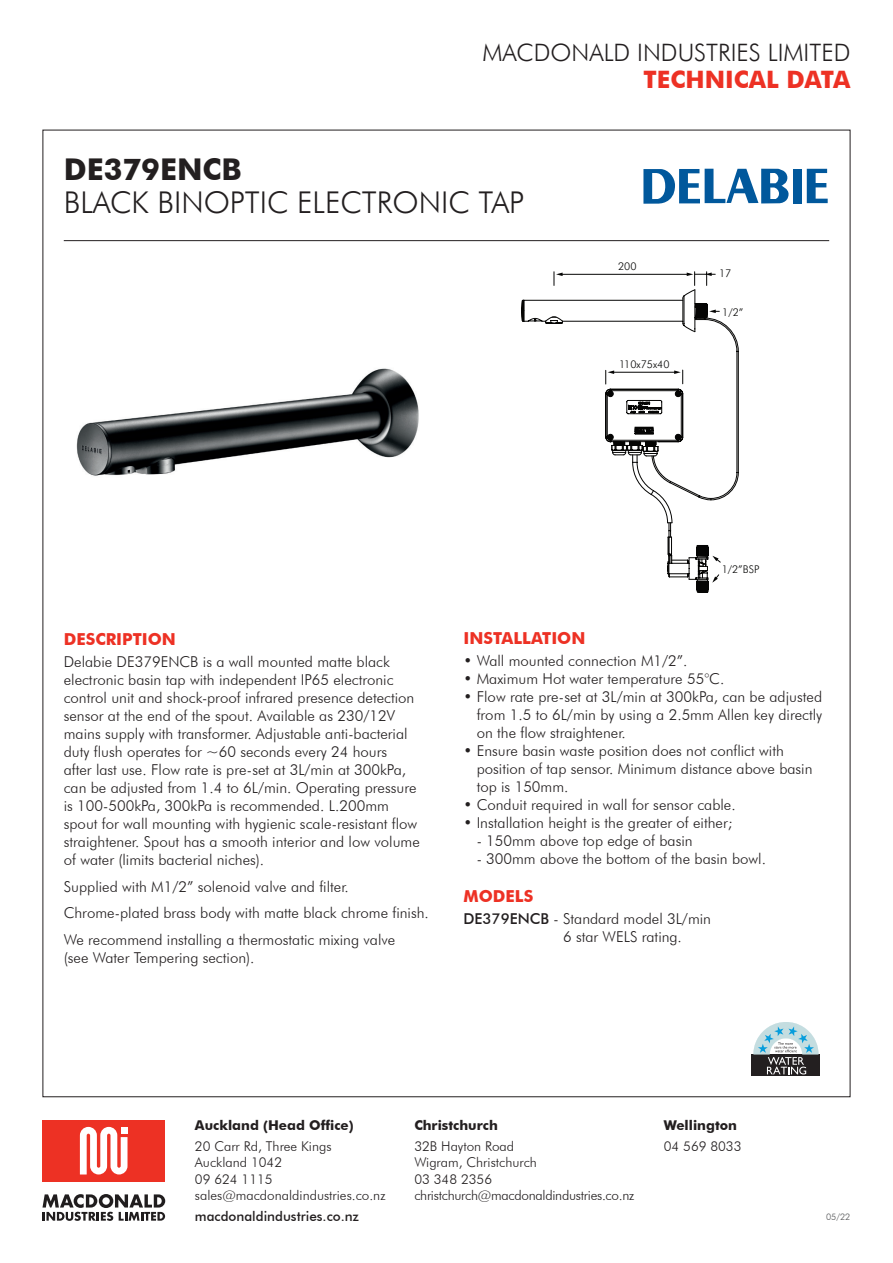
<style>
.page{position:relative;width:893px;height:1263px;background:#fff}
.page>*{position:absolute;margin:0;border:0;box-sizing:border-box;transform-origin:0 0}
.t1{font:300 30px "Futura BT";color:#231f20}
.t2{font:700 30px "Futura BT";color:#231f20}
.t3{font:300 24px "Futura BT";color:#231f20}
.t4{font:700 24px "Futura BT";color:#ed3124}
.t5{font:700 16.5px "Futura BT";color:#ed3124}
.t6{font:300 15px/18px "Futura BT";color:#231f20}
.t7{font:300 13.5px/16.5px "Futura BT";color:#231f20}
.t8{font:300 13.5px/16.5px "Futura BT";letter-spacing:-.02em;color:#231f20}
.t9{font:700 13.5px "Futura BT";color:#231f20}
.t10{font:500 13.5px "Futura BT";color:#231f20}
.t11{font:300 10.65px "Futura BT";color:#050504}
.t12{font:300 9px "Futura BT";color:#545557}
.s1{font-weight:500}
</style>
<div class="page">
<hr style="left:64px;top:240px;width:765px;height:1px;background:#231f20">
<div style="left:42px;top:1120px;width:123px;height:61px;background:#ed3124"></div>
<svg style="left:80px;top:1127px;width:48px;height:47px"></svg>
<svg style="left:42px;top:1194px;width:123px;height:27px"></svg>
<svg style="left:752px;top:1054px;width:68px;height:22px"></svg>
<svg style="left:753px;top:1022px;width:65px;height:52px"></svg>
<svg style="left:643px;top:169px;width:146px;height:35px"></svg>
<div style="left:793px;top:169px;width:8px;height:34px;background:#01589c"></div>
<svg style="left:807px;top:169px;width:21px;height:34px"></svg>
<img style="left:76px;top:368px;width:343px;height:108px">
<svg style="left:521px;top:272px;width:218px;height:320px"></svg>
<h2 class="t3" style="left:483px;top:38px;width:369px">MACDONALD INDUSTRIES LIMITED</h2>
<h2 class="t4" style="left:643px;top:65px;width:208px">TECHNICAL DATA</h2>
<h1 class="t2" style="left:64px;top:151px;width:179px">DE379ENCB</h1>
<h1 class="t1" style="left:64px;top:184px;width:462px">BLACK BINOPTIC ELECTRONIC TAP</h1>
<p class="t11" style="left:618px;top:259px;width:20px">200</p>
<p class="t11" style="left:619px;top:357px;width:52px">110x75x40</p>
<p class="t11" style="left:719px;top:267px;width:14px">17</p>
<p class="t11" style="left:722px;top:306px;width:23px">1/2”</p>
<p class="t11" style="left:722px;top:563px;width:39px">1/2”BSP</p>
<p class="t5" style="left:64px;top:629px;width:114px">DESCRIPTION</p>
<p class="t6" style="left:64px;top:653px;width:358px">Delabie DE379ENCB is a wall mounted matte black electronic basin tap with independent IP65 electronic control unit and shock-proof infrared presence detection sensor at the end of the spout. Available as 230/12V mains supply with transformer. Adjustable anti-bacterial duty flush operates for ~60 seconds every 24 hours<br>after last use. Flow rate is pre-set at 3L/min at 300kPa, can be adjusted from 1.4 to 6L/min. Operating pressure is 100-500kPa, 300kPa is recommended. L.200mm spout for wall mounting with hygienic scale-resistant flow straightener. Spout has a smooth interior and low volume of water (limits bacterial niches).</p>
<p class="t6" style="left:64px;top:873px;width:367px;line-height:26.5px">Supplied with M1/2” solenoid valve and filter.<br>Chrome-plated brass body with matte black chrome finish.<br>We recommend installing a thermostatic mixing valve</p>
<p class="t6" style="left:64px;top:948px;width:192px">(see Water Tempering section).</p>
<p class="t5" style="left:463px;top:628px;width:123px">INSTALLATION</p>
<p class="t6" style="left:463px;top:652px;width:226px">• Wall mounted connection M1/2”.</p>
<p class="t6" style="left:463px;top:670px;width:262px">• Maximum Hot water temperature 55°C.</p>
<p class="t6" style="left:477px;top:688px;width:347px;text-align:justify;text-indent:-13px">• Flow rate pre-set at 3L/min at 300kPa, can be adjusted from 1.5 to 6L/min by using a 2.5mm Allen key directly on the flow straightener.</p>
<p class="t6" style="left:477px;top:742px;width:337px;text-indent:-13px">• Ensure basin waste position does not conflict with position of tap sensor. Minimum distance above basin top is 150mm.</p>
<p class="t6" style="left:463px;top:796px;width:274px">• Conduit required in wall for sensor cable.</p>
<p class="t6" style="left:463px;top:814px;width:270px">• Installation height is the greater of either;</p>
<p class="t6" style="left:477px;top:832px;width:217px">- 150mm above top edge of basin</p>
<p class="t6" style="left:477px;top:850px;width:291px">- 300mm above the bottom of the basin bowl.</p>
<p class="t5" style="left:463px;top:886px;width:71px">MODELS</p>
<p class="t6" style="left:563px;top:910px;width:150px;text-indent:-100px"><span class="s1">DE379ENCB</span> - Standard model 3L/min<br>6 star WELS rating.</p>
<p class="t9" style="left:195px;top:1117px;width:160px">Auckland (Head Office)</p>
<p class="t7" style="left:195px;top:1137px;width:192px">20 Carr Rd, Three Kings<br>Auckland 1042<br>09 624 1115 sales@macdonaldindustries.co.nz</p>
<p class="t10" style="left:195px;top:1208px;width:165px">macdonaldindustries.co.nz</p>
<p class="t9" style="left:414px;top:1117px;width:85px">Christchurch</p>
<p class="t8" style="left:414px;top:1137px;width:221px">32B Hayton Road<br>Wigram, Christchurch<br>03 348 2356 christchurch@macdonaldindustries.co.nz</p>
<p class="t9" style="left:664px;top:1117px;width:75px">Wellington</p>
<p class="t7" style="left:664px;top:1137px;width:79px">04 569 8033</p>
<p class="t12" style="left:826px;top:1212px;width:26px">05/22</p>
</div>
